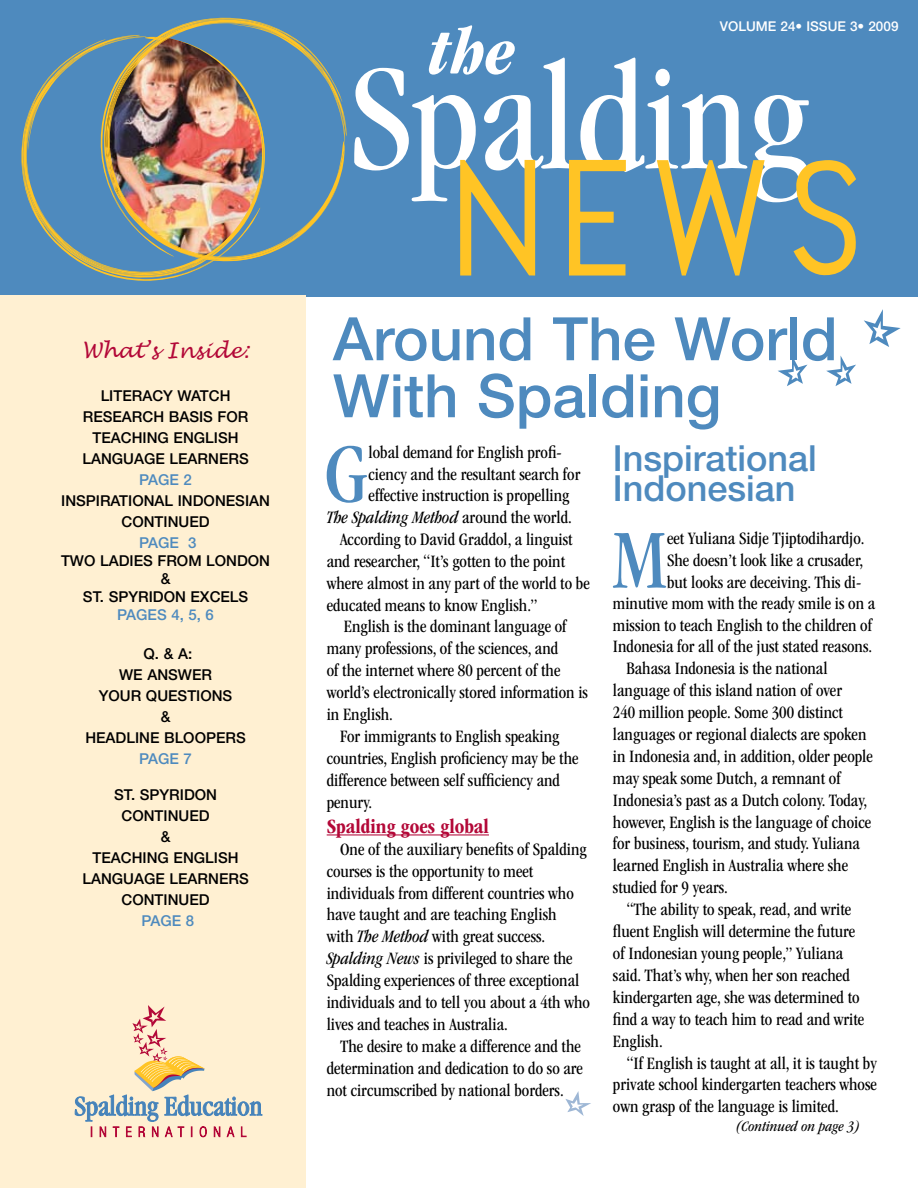
<style>
.page{position:relative;width:918px;height:1188px;background:#fff}
.page>*{position:absolute;margin:0;border:0;box-sizing:border-box;transform-origin:0 0}
.t1{font:condensed 86.55px "ITC Garamond Std";color:#4e8abe}
.t2{font:500 60px/57px "Helvetica Neue LT Std";color:#4e8abe}
.t3{font:500 36px/30px "Helvetica Neue LT Std";color:#4e8abe}
.t4{font:700 condensed 21px "ITC Garamond Std";color:#b30838}
.t5{font:italic 21px "Lucida Handwriting";color:#b30838}
.t6{font:condensed 18px/21.9px "ITC Garamond Std";color:#000}
.t7{font:italic condensed 18px "ITC Garamond Std";color:#000}
.t8{font:500 15px/21px "Helvetica Neue LT Std";color:#000;text-align:center}
.t9{font:500 15px "Helvetica Neue LT Std";color:#4e8abe}
.t10{font:italic condensed 15px "ITC Garamond Std";color:#000}
.t11{font:500 13.5px "Helvetica Neue LT Std";color:#fff}
.s1{font-style:normal}
.s2{font-style:italic}
</style>
<div class="page">
<div style="left:0;top:0;width:918px;height:297px;background:#4e8abe"></div>
<img style="left:21px;top:17px;width:326px;height:264px">
<svg style="left:354px;top:25px;width:502px;height:251px"></svg>
<div style="left:0;top:296px;width:305px;height:892px;background:#fff0d2"></div>
<svg style="left:75px;top:1005px;width:188px;height:133px"></svg>
<svg style="left:565px;top:1091px;width:26px;height:25px"></svg>
<svg style="left:864px;top:309px;width:37px;height:38px"></svg>
<svg style="left:826px;top:356px;width:30px;height:30px"></svg>
<svg style="left:778px;top:356px;width:30px;height:30px"></svg>
<hr style="left:327px;top:834px;width:162px;height:1px;background:#b30838">
<p class="t11" style="left:720px;top:18px;width:180px">VOLUME 24• ISSUE 3• 2009</p>
<p class="t5" style="left:82px;top:338px;width:168px">What’s Inside:</p>
<p class="t8" style="left:82px;top:385px;width:168px">LITERACY WATCH<br>RESEARCH BASIS FOR<br>TEACHING ENGLISH<br>LANGUAGE LEARNERS</p>
<p class="t9" style="left:139px;top:471px;width:54px">PAGE 2</p>
<p class="t8" style="left:61px;top:490px;width:210px">INSPIRATIONAL INDONESIAN<br>CONTINUED</p>
<p class="t9" style="left:139px;top:534px;width:59px">PAGE 3</p>
<p class="t8" style="left:61px;top:552px;width:211px;line-height:18px">TWO LADIES FROM LONDON &amp;<br>ST. SPYRIDON EXCELS</p>
<p class="t9" style="left:117px;top:606px;width:98px">PAGES 4, 5, 6</p>
<p class="t8" style="left:85px;top:643px;width:162px">Q. &amp; A:<br>WE ANSWER<br>YOUR QUESTIONS<br>&amp;<br>HEADLINE BLOOPERS</p>
<p class="t9" style="left:139px;top:750px;width:54px">PAGE 7</p>
<p class="t8" style="left:82px;top:784px;width:168px">ST. SPYRIDON<br>CONTINUED<br>&amp;<br>TEACHING ENGLISH<br>LANGUAGE LEARNERS<br>CONTINUED</p>
<p class="t9" style="left:142px;top:912px;width:54px">PAGE 8</p>
<h2 class="t2" style="left:333px;top:310px;width:506px">Around The World<br>With Spalding</h2>
<h1 class="t1" style="left:324px;top:426px;width:46px">G</h1>
<p class="t6" style="left:369px;top:442px;width:195px">lobal demand for English profi-</p>
<h3 class="t3" style="left:613px;top:443px;width:206px">Inspirational<br>Indonesian</h3>
<h1 class="t1" style="left:612px;top:512px;width:57px">M</h1>
<p class="t6" style="left:667px;top:528px;width:199px">eet Yuliana Sidje Tjiptodihardjo.</p>
<p class="t6" style="left:369px;top:463px;width:213px">ciency and the resultant search for</p>
<p class="t6" style="left:369px;top:485px;width:202px">effective instruction is propelling</p>
<p class="t7" style="left:327px;top:507px;width:247px">The Spalding Method <span class="s1">around the world.</span></p>
<p class="t6" style="left:340px;top:528px;width:234px">According to David Graddol, a linguist</p>
<p class="t6" style="left:327px;top:550px;width:240px">and researcher, “It’s gotten to the point</p>
<p class="t6" style="left:327px;top:572px;width:265px">where almost in any part of the world to be</p>
<p class="t6" style="left:327px;top:594px;width:213px">educated means to know English.”</p>
<p class="t6" style="left:344px;top:616px;width:224px">English is the dominant language of</p>
<p class="t6" style="left:327px;top:638px;width:233px">many professions, of the sciences, and</p>
<p class="t6" style="left:327px;top:660px;width:235px">of the internet where 80 percent of the</p>
<p class="t6" style="left:327px;top:682px;width:263px">world’s electronically stored information is</p>
<p class="t6" style="left:327px;top:704px;width:68px">in English.</p>
<p class="t6" style="left:340px;top:725px;width:221px">For immigrants to English speaking</p>
<p class="t6" style="left:327px;top:747px;width:253px">countries, English proficiency may be the</p>
<p class="t6" style="left:327px;top:769px;width:235px">difference between self sufficiency and</p>
<p class="t6" style="left:327px;top:791px;width:47px">penury.</p>
<p class="t4" style="left:327px;top:814px;width:164px">Spalding goes global</p>
<p class="t6" style="left:327px;top:838px;width:265px;text-indent:14px">One of the auxiliary benefits of Spalding courses is the opportunity to meet individuals from different countries who have taught and are teaching English<br>with <span class="s2">The Method</span> with great success.<br><span class="s2">Spalding News</span> is privileged to share the Spalding experiences of three exceptional individuals and to tell you about a 4th who lives and teaches in Australia.</p>
<p class="t6" style="left:327px;top:1035px;width:258px;text-align:justify;text-indent:14px">The desire to make a difference and the determination and dedication to do so are not circumscribed by national borders.</p>
<p class="t6" style="left:667px;top:549px;width:198px">She doesn’t look like a crusader,</p>
<p class="t6" style="left:667px;top:571px;width:196px">but looks are deceiving. This di-</p>
<p class="t6" style="left:613px;top:593px;width:264px">minutive mom with the ready smile is on a</p>
<p class="t6" style="left:613px;top:614px;width:261px">mission to teach English to the children of</p>
<p class="t6" style="left:613px;top:636px;width:261px">Indonesia for all of the just stated reasons.</p>
<p class="t6" style="left:626px;top:658px;width:203px">Bahasa Indonesia is the national</p>
<p class="t6" style="left:613px;top:680px;width:231px">language of this island nation of over</p>
<p class="t6" style="left:613px;top:701px;width:232px">240 million people. Some 300 distinct</p>
<p class="t6" style="left:613px;top:723px;width:255px">languages or regional dialects are spoken</p>
<p class="t6" style="left:613px;top:745px;width:262px">in Indonesia and, in addition, older people</p>
<p class="t6" style="left:613px;top:767px;width:229px">may speak some Dutch, a remnant of</p>
<p class="t6" style="left:613px;top:789px;width:256px">Indonesia’s past as a Dutch colony. Today,</p>
<p class="t6" style="left:613px;top:811px;width:260px">however, English is the language of choice</p>
<p class="t6" style="left:613px;top:833px;width:249px">for business, tourism, and study. Yuliana</p>
<p class="t6" style="left:613px;top:855px;width:237px">learned English in Australia where she</p>
<p class="t6" style="left:613px;top:877px;width:117px">studied for 9 years.</p>
<p class="t6" style="left:626px;top:899px;width:226px">“The ability to speak, read, and write</p>
<p class="t6" style="left:613px;top:921px;width:244px">fluent English will determine the future</p>
<p class="t6" style="left:613px;top:942px;width:232px">of Indonesian young people,” Yuliana</p>
<p class="t6" style="left:613px;top:964px;width:238px">said. That’s why, when her son reached</p>
<p class="t6" style="left:613px;top:986px;width:248px">kindergarten age, she was determined to</p>
<p class="t6" style="left:613px;top:1008px;width:253px">find a way to teach him to read and write</p>
<p class="t6" style="left:613px;top:1030px;width:51px">English.</p>
<p class="t6" style="left:626px;top:1052px;width:252px">“If English is taught at all, it is taught by</p>
<p class="t6" style="left:613px;top:1074px;width:266px">private school kindergarten teachers whose</p>
<p class="t6" style="left:613px;top:1096px;width:227px">own grasp of the language is limited.</p>
<p class="t10" style="left:736px;top:1118px;width:125px">(Continued on page 3)</p>
</div>
